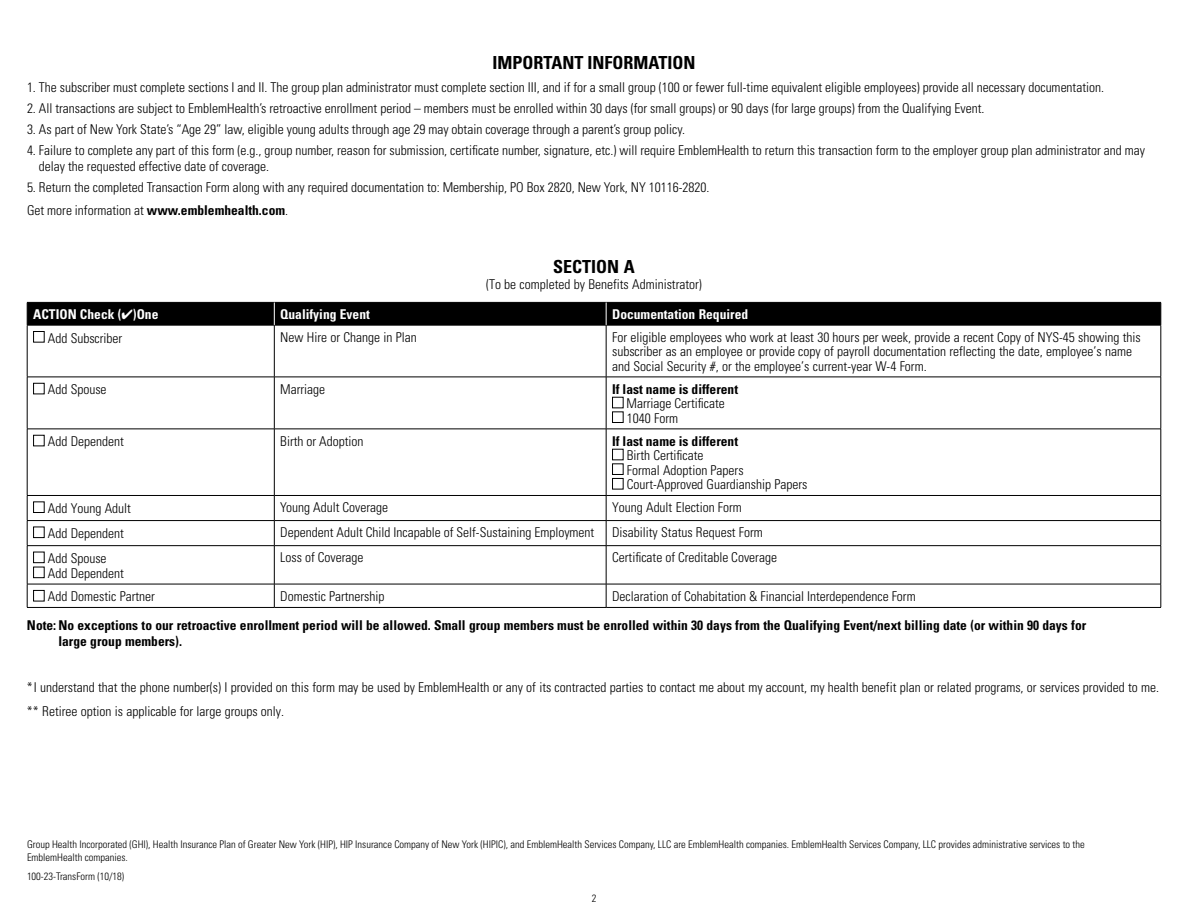
<style>
.page{position:relative;width:1188px;height:918px;background:#fff}
.page>*{position:absolute;margin:0;border:0;box-sizing:border-box;transform-origin:0 0}
.t1{font:700 condensed 18px "Univers";color:#000}
.t2{font:300 condensed 13.5px/14.7px "Univers";color:#000}
.t3{font:700 condensed 13.5px/16.2px "Univers";color:#000}
.t4{font:700 condensed 13.5px "Univers";color:#fff}
.t5{font:300 condensed 10.5px/12.6px "Univers";color:#000}
.s1{font-weight:700}
</style>
<div class="page">
<hr style="left:27px;top:325px;width:247px;height:1px;background:#000">
<hr style="left:27px;top:325px;width:1px;height:52px;background:#000">
<hr style="left:274px;top:325px;width:332px;height:1px;background:#000">
<hr style="left:274px;top:325px;width:1px;height:52px;background:#000">
<hr style="left:606px;top:325px;width:555px;height:1px;background:#000">
<hr style="left:606px;top:325px;width:1px;height:52px;background:#000">
<hr style="left:1161px;top:325px;width:1px;height:52px;background:#000">
<hr style="left:27px;top:377px;width:247px;height:1px;background:#000">
<hr style="left:27px;top:377px;width:1px;height:52px;background:#000">
<hr style="left:274px;top:377px;width:332px;height:1px;background:#000">
<hr style="left:274px;top:377px;width:1px;height:52px;background:#000">
<hr style="left:606px;top:377px;width:555px;height:1px;background:#000">
<hr style="left:606px;top:377px;width:1px;height:52px;background:#000">
<hr style="left:1161px;top:377px;width:1px;height:52px;background:#000">
<hr style="left:27px;top:429px;width:247px;height:1px;background:#000">
<hr style="left:27px;top:429px;width:1px;height:66px;background:#000">
<hr style="left:274px;top:429px;width:332px;height:1px;background:#000">
<hr style="left:274px;top:429px;width:1px;height:66px;background:#000">
<hr style="left:606px;top:429px;width:555px;height:1px;background:#000">
<hr style="left:606px;top:429px;width:1px;height:66px;background:#000">
<hr style="left:1161px;top:429px;width:1px;height:66px;background:#000">
<hr style="left:27px;top:495px;width:247px;height:1px;background:#000">
<hr style="left:274px;top:495px;width:332px;height:1px;background:#000">
<hr style="left:606px;top:495px;width:555px;height:1px;background:#000">
<hr style="left:27px;top:520px;width:247px;height:1px;background:#000">
<svg style="left:27px;top:496px;width:1px;height:49px"></svg>
<hr style="left:274px;top:520px;width:332px;height:1px;background:#000">
<svg style="left:274px;top:496px;width:1px;height:49px"></svg>
<hr style="left:606px;top:520px;width:555px;height:1px;background:#000">
<svg style="left:606px;top:496px;width:1px;height:49px"></svg>
<svg style="left:1161px;top:496px;width:1px;height:49px"></svg>
<hr style="left:27px;top:545px;width:247px;height:1px;background:#000">
<hr style="left:27px;top:546px;width:1px;height:38px;background:#000">
<hr style="left:274px;top:545px;width:332px;height:1px;background:#000">
<hr style="left:274px;top:546px;width:1px;height:38px;background:#000">
<hr style="left:606px;top:545px;width:555px;height:1px;background:#000">
<hr style="left:606px;top:546px;width:1px;height:38px;background:#000">
<hr style="left:1161px;top:546px;width:1px;height:38px;background:#000">
<hr style="left:27px;top:584px;width:247px;height:1px;background:#000">
<svg style="left:27px;top:584px;width:1px;height:23px"></svg>
<hr style="left:274px;top:584px;width:332px;height:1px;background:#000">
<svg style="left:274px;top:584px;width:1px;height:23px"></svg>
<hr style="left:606px;top:584px;width:555px;height:1px;background:#000">
<svg style="left:606px;top:584px;width:1px;height:23px"></svg>
<svg style="left:1161px;top:584px;width:1px;height:23px"></svg>
<hr style="left:27px;top:607px;width:247px;height:1px;background:#000">
<hr style="left:274px;top:607px;width:332px;height:1px;background:#000">
<hr style="left:606px;top:607px;width:555px;height:1px;background:#000">
<div style="left:27px;top:302px;width:1135px;height:23px;background:#000"></div>
<div style="left:33px;top:331px;width:12px;height:12px;border:1px solid #000"></div>
<div style="left:33px;top:383px;width:12px;height:11px;border:1px solid #000"></div>
<div style="left:612px;top:397px;width:12px;height:11px;border:1px solid #000"></div>
<div style="left:612px;top:411px;width:12px;height:12px;border:1px solid #000"></div>
<div style="left:33px;top:435px;width:12px;height:11px;border:1px solid #000"></div>
<div style="left:612px;top:449px;width:12px;height:11px;border:1px solid #000"></div>
<div style="left:612px;top:463px;width:12px;height:12px;border:1px solid #000"></div>
<div style="left:612px;top:478px;width:12px;height:11px;border:1px solid #000"></div>
<div style="left:33px;top:501px;width:12px;height:12px;border:1px solid #000"></div>
<div style="left:33px;top:527px;width:12px;height:11px;border:1px solid #000"></div>
<div style="left:33px;top:552px;width:12px;height:11px;border:1px solid #000"></div>
<div style="left:33px;top:567px;width:12px;height:11px;border:1px solid #000"></div>
<div style="left:33px;top:590px;width:12px;height:11px;border:1px solid #000"></div>
<h1 class="t1" style="left:493px;top:52px;width:204px">IMPORTANT INFORMATION</h1>
<p class="t2" style="left:27px;top:80px;width:1079px">1. The subscriber must complete sections I and II. The group plan administrator must complete section III, and if for a small group (100 or fewer full-time equivalent eligible employees) provide all necessary documentation.</p>
<p class="t2" style="left:27px;top:101px;width:959px">2. All transactions are subject to EmblemHealth’s retroactive enrollment period – members must be enrolled within 30 days (for small groups) or 90 days (for large groups) from the Qualifying Event.</p>
<p class="t2" style="left:27px;top:122px;width:660px">3. As part of New York State’s “Age 29” law, eligible young adults through age 29 may obtain coverage through a parent’s group policy.</p>
<p class="t2" style="left:39px;top:142px;width:1108px;line-height:16.5px;text-indent:-12px">4. Failure to complete any part of this form (e.g., group number, reason for submission, certificate number, signature, etc.) will require EmblemHealth to return this transaction form to the employer group plan administrator and may delay the requested effective date of coverage.</p>
<p class="t2" style="left:27px;top:176px;width:684px;line-height:23.2px">5. Return the completed Transaction Form along with any required documentation to: Membership, PO Box 2820, New York, NY 10116-2820.<br>Get more information at <span class="s1">www.emblemhealth.com</span>.</p>
<h1 class="t1" style="left:553px;top:255px;width:83px">SECTION A</h1>
<p class="t2" style="left:486px;top:277px;width:217px">(To be completed by Benefits Administrator)</p>
<p class="t4" style="left:33px;top:306px;width:127px">ACTION Check (✔)One</p>
<p class="t4" style="left:280px;top:306px;width:91px">Qualifying Event</p>
<p class="t4" style="left:612px;top:306px;width:138px">Documentation Required</p>
<p class="t2" style="left:48px;top:330px;width:76px">Add Subscriber</p>
<p class="t2" style="left:280px;top:330px;width:138px">New Hire or Change in Plan</p>
<p class="t2" style="left:612px;top:329px;width:530px">For eligible employees who work at least 30 hours per week, provide a recent Copy of NYS-45 showing this subscriber as an employee or provide copy of payroll documentation reflecting the date, employee’s name and Social Security #, or the employee’s current-year W-4 Form.</p>
<p class="t2" style="left:48px;top:382px;width:60px">Add Spouse</p>
<p class="t2" style="left:280px;top:381px;width:46px">Marriage</p>
<p class="t3" style="left:612px;top:381px;width:127px">If last name is different</p>
<p class="t2" style="left:627px;top:396px;width:100px">Marriage Certificate<br>1040 Form</p>
<p class="t2" style="left:48px;top:434px;width:78px">Add Dependent</p>
<p class="t2" style="left:280px;top:433px;width:85px">Birth or Adoption</p>
<p class="t3" style="left:612px;top:433px;width:127px">If last name is different</p>
<p class="t2" style="left:627px;top:448px;width:182px">Birth Certificate<br>Formal Adoption Papers<br>Court-Approved Guardianship Papers</p>
<p class="t2" style="left:48px;top:501px;width:85px">Add Young Adult</p>
<p class="t2" style="left:280px;top:500px;width:109px">Young Adult Coverage</p>
<p class="t2" style="left:612px;top:500px;width:131px">Young Adult Election Form</p>
<p class="t2" style="left:48px;top:526px;width:78px">Add Dependent</p>
<p class="t2" style="left:280px;top:525px;width:316px">Dependent Adult Child Incapable of Self-Sustaining Employment</p>
<p class="t2" style="left:612px;top:525px;width:152px">Disability Status Request Form</p>
<p class="t2" style="left:48px;top:551px;width:78px">Add Spouse<br>Add Dependent</p>
<p class="t2" style="left:280px;top:550px;width:85px">Loss of Coverage</p>
<p class="t2" style="left:612px;top:550px;width:166px">Certificate of Creditable Coverage</p>
<p class="t2" style="left:48px;top:589px;width:109px">Add Domestic Partner</p>
<p class="t2" style="left:280px;top:588px;width:106px">Domestic Partnership</p>
<p class="t2" style="left:612px;top:588px;width:305px">Declaration of Cohabitation &amp; Financial Interdependence Form</p>
<p class="t3" style="left:58px;top:617px;width:1029px;text-indent:-31px">Note: No exceptions to our retroactive enrollment period will be allowed. Small group members must be enrolled within 30 days from the Qualifying Event/next billing date (or within 90 days for large group members).</p>
<p class="t2" style="left:27px;top:676px;width:1134px;line-height:23.2px">*I understand that the phone number(s) I provided on this form may be used by EmblemHealth or any of its contracted parties to contact me about my account, my health benefit plan or related programs, or services provided to me. ** Retiree option is applicable for large groups only.</p>
<p class="t5" style="left:27px;top:838px;width:1059px">Group Health Incorporated (GHI), Health Insurance Plan of Greater New York (HIP), HIP Insurance Company of New York (HIPIC), and EmblemHealth Services Company, LLC are EmblemHealth companies. EmblemHealth Services Company, LLC provides administrative services to the<br>EmblemHealth companies.</p>
<p class="t5" style="left:27px;top:870px;width:99px">100-23-TransForm (10/18)</p>
<p class="t5" style="left:592px;top:892px;width:6px">2</p>
</div>
